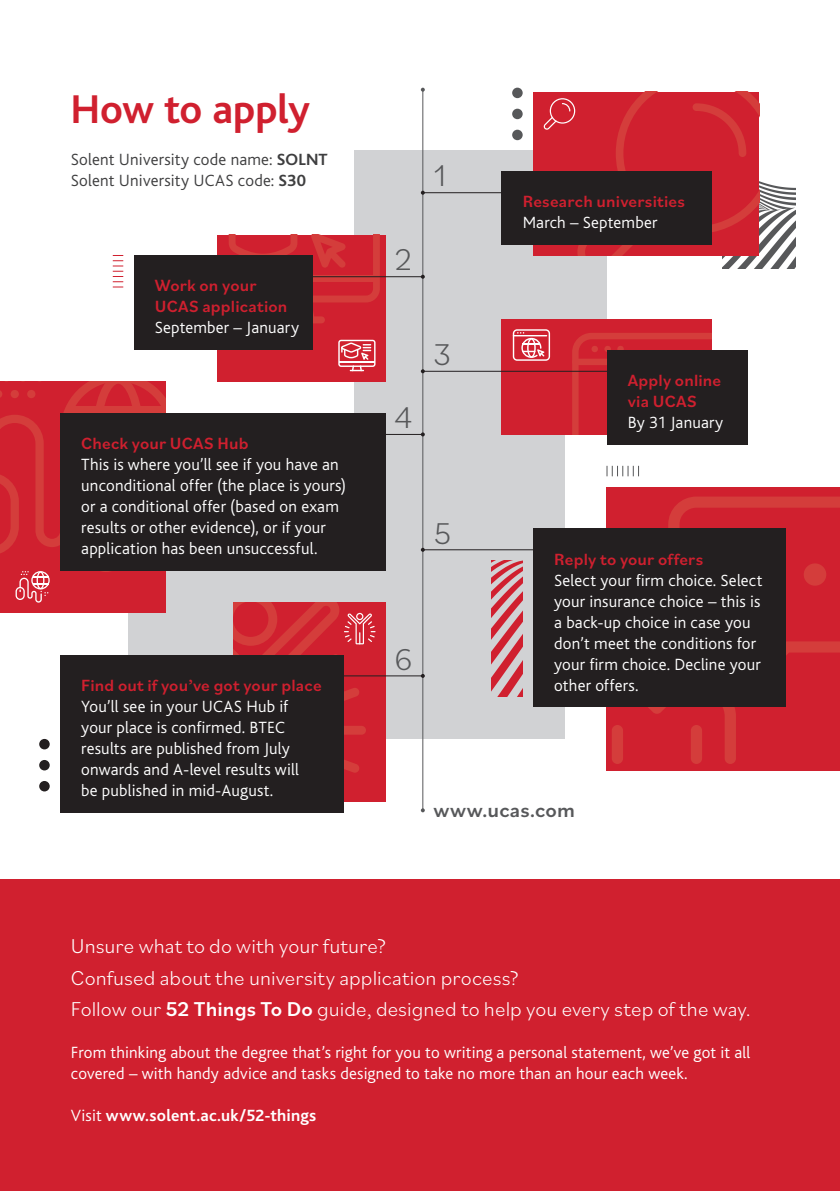
<style>
.page{position:relative;width:840px;height:1191px;background:#fff}
.page>*{position:absolute;margin:0;border:0;box-sizing:border-box;transform-origin:0 0}
.t1{font:700 42px "Bliss";color:#d0202f}
.t2{font:300 31.6px "Bilo";color:#57585a}
.t3{font:300 21px/31.6px "Bilo";letter-spacing:.005em;color:#fff}
.t4{font:500 21px "Bilo";letter-spacing:.005em;color:#57585a}
.t5{font:300 17px/21px "Bliss";letter-spacing:.01em;color:#fff}
.t6{font:500 17px/21px "Bilo";letter-spacing:.01em;color:#d0202f}
.t7{font:300 17px/21px "Bliss";letter-spacing:.01em;color:#3e3e3f}
.t8{font:700 17px "Bliss";letter-spacing:.01em;color:#fff}
.s1{font-weight:700}
.s2{font-weight:500}
.s3{font-weight:300}
</style>
<div class="page">
<div style="left:354px;top:151px;width:252px;height:262px;background:#d1d2d4"></div>
<div style="left:533px;top:92px;width:225px;height:164px;background:#d0202f"></div>
<div style="left:128px;top:413px;width:436px;height:326px;background:#d1d2d4"></div>
<div style="left:501px;top:172px;width:210px;height:73px;background:#231f20"></div>
<div style="left:218px;top:235px;width:168px;height:146px;background:#d0202f"></div>
<div style="left:134px;top:256px;width:178px;height:94px;background:#231f20"></div>
<div style="left:501px;top:319px;width:210px;height:115px;background:#d0202f"></div>
<div style="left:606px;top:350px;width:141px;height:95px;background:#231f20"></div>
<div style="left:0;top:382px;width:165px;height:231px;background:#d0202f"></div>
<div style="left:60px;top:413px;width:326px;height:158px;background:#231f20"></div>
<div style="left:606px;top:487px;width:233px;height:283px;background:#d0202f"></div>
<svg style="left:612px;top:496px;width:227px;height:268px"></svg>
<div style="left:803px;top:563px;width:22px;height:22px;background:#d43d3b;border-radius:50%"></div>
<div style="left:533px;top:528px;width:252px;height:179px;background:#231f20"></div>
<div style="left:233px;top:602px;width:153px;height:200px;background:#d0202f"></div>
<div style="left:60px;top:655px;width:284px;height:157px;background:#231f20"></div>
<svg style="left:491px;top:560px;width:31px;height:137px"></svg>
<div style="left:39px;top:739px;width:11px;height:10px;background:#231f20;border-radius:50%"></div>
<div style="left:39px;top:760px;width:11px;height:10px;background:#231f20;border-radius:50%"></div>
<div style="left:39px;top:781px;width:11px;height:10px;background:#231f20;border-radius:50%"></div>
<svg style="left:113px;top:255px;width:10px;height:33px"></svg>
<div style="left:512px;top:88px;width:10px;height:10px;background:#57585a;border-radius:50%"></div>
<div style="left:512px;top:109px;width:10px;height:10px;background:#57585a;border-radius:50%"></div>
<div style="left:512px;top:130px;width:10px;height:10px;background:#57585a;border-radius:50%"></div>
<svg style="left:606px;top:466px;width:28px;height:10px"></svg>
<svg style="left:338px;top:340px;width:37px;height:31px"></svg>
<svg style="left:512px;top:329px;width:37px;height:32px"></svg>
<hr style="left:422px;top:90px;width:1px;height:720px;background:#57585a">
<svg style="left:420px;top:88px;width:4px;height:4px"></svg>
<svg style="left:420px;top:808px;width:4px;height:4px"></svg>
<hr style="left:332px;top:434px;width:90px;height:1px;background:#231f20">
<hr style="left:422px;top:549px;width:119px;height:1px;background:#231f20">
<svg style="left:420px;top:548px;width:4px;height:4px"></svg>
<hr style="left:422px;top:371px;width:193px;height:1px;background:#231f20">
<svg style="left:572px;top:333px;width:139px;height:101px"></svg>
<hr style="left:335px;top:675px;width:87px;height:1px;background:#231f20">
<svg style="left:420px;top:674px;width:4px;height:4px"></svg>
<hr style="left:304px;top:276px;width:118px;height:1px;background:#231f20">
<svg style="left:420px;top:275px;width:4px;height:4px"></svg>
<svg style="left:218px;top:235px;width:161px;height:88px"></svg>
<hr style="left:422px;top:192px;width:88px;height:1px;background:#231f20">
<svg style="left:233px;top:602px;width:142px;height:171px"></svg>
<svg style="left:543px;top:92px;width:251px;height:177px"></svg>
<svg style="left:0;top:382px;width:165px;height:220px"></svg>
<div style="left:0;top:879px;width:839px;height:312px;background:#d0202f"></div>
<h1 class="t1" style="left:71px;top:88px;width:240px">How to apply</h1>
<p class="t7" style="left:71px;top:150px;width:258px">Solent University code name: <span class="s1">SOLNT<br></span>Solent University UCAS code: <span class="s1">S30</span></p>
<p class="t6" style="left:155px;top:275px;width:134px">Work on your<br>UCAS application</p>
<p class="t5" style="left:155px;top:318px;width:146px">September – January</p>
<p class="t6" style="left:81px;top:432px;width:169px">Check your UCAS Hub</p>
<p class="t5" style="left:81px;top:454px;width:266px">This is where you’ll see if you have an unconditional offer (the place is yours) or a conditional offer (based on exam results or other evidence), or if your application has been unsuccessful.</p>
<h2 class="t2" style="left:433px;top:154px;width:14px">1</h2>
<h2 class="t2" style="left:395px;top:238px;width:19px">2</h2>
<h2 class="t2" style="left:394px;top:396px;width:19px">4</h2>
<h2 class="t2" style="left:433px;top:333px;width:19px">3</h2>
<h2 class="t2" style="left:433px;top:511px;width:19px">5</h2>
<h2 class="t2" style="left:394px;top:637px;width:19px">6</h2>
<p class="t6" style="left:522px;top:191px;width:164px">Research universities</p>
<p class="t5" style="left:522px;top:213px;width:136px">March – September</p>
<p class="t6" style="left:627px;top:369px;width:95px">Apply online via UCAS</p>
<p class="t5" style="left:627px;top:412px;width:97px">By 31 January</p>
<p class="t6" style="left:554px;top:548px;width:150px">Reply to your offers</p>
<p class="t5" style="left:554px;top:570px;width:210px">Select your firm choice. Select your insurance choice – this is a back-up choice in case you don’t meet the conditions for your firm choice. Decline your</p>
<p class="t6" style="left:81px;top:674px;width:242px">Find out if you’ve got your place</p>
<p class="t5" style="left:554px;top:675px;width:86px">other offers.</p>
<p class="t5" style="left:81px;top:696px;width:219px">You’ll see in your UCAS Hub if your place is confirmed. BTEC results are published from July onwards and A-level results will be published in mid-August.</p>
<p class="t4" style="left:433px;top:795px;width:143px">www.ucas.com</p>
<p class="t3" style="left:71px;top:929px;width:681px">Unsure what to do with your future?<br>Confused about the university application process?<br>Follow our <span class="s2">52 Things To Do</span> guide, designed to help you every step of the way.</p>
<p class="t5" style="left:71px;top:1042px;width:680px">From thinking about the degree that’s right for you to writing a personal statement, we’ve got it all covered – with handy advice and tasks designed to take no more than an hour each week.</p>
<p class="t8" style="left:71px;top:1106px;width:247px"><span class="s3">Visit</span> www.solent.ac.uk/52-things</p>
</div>
